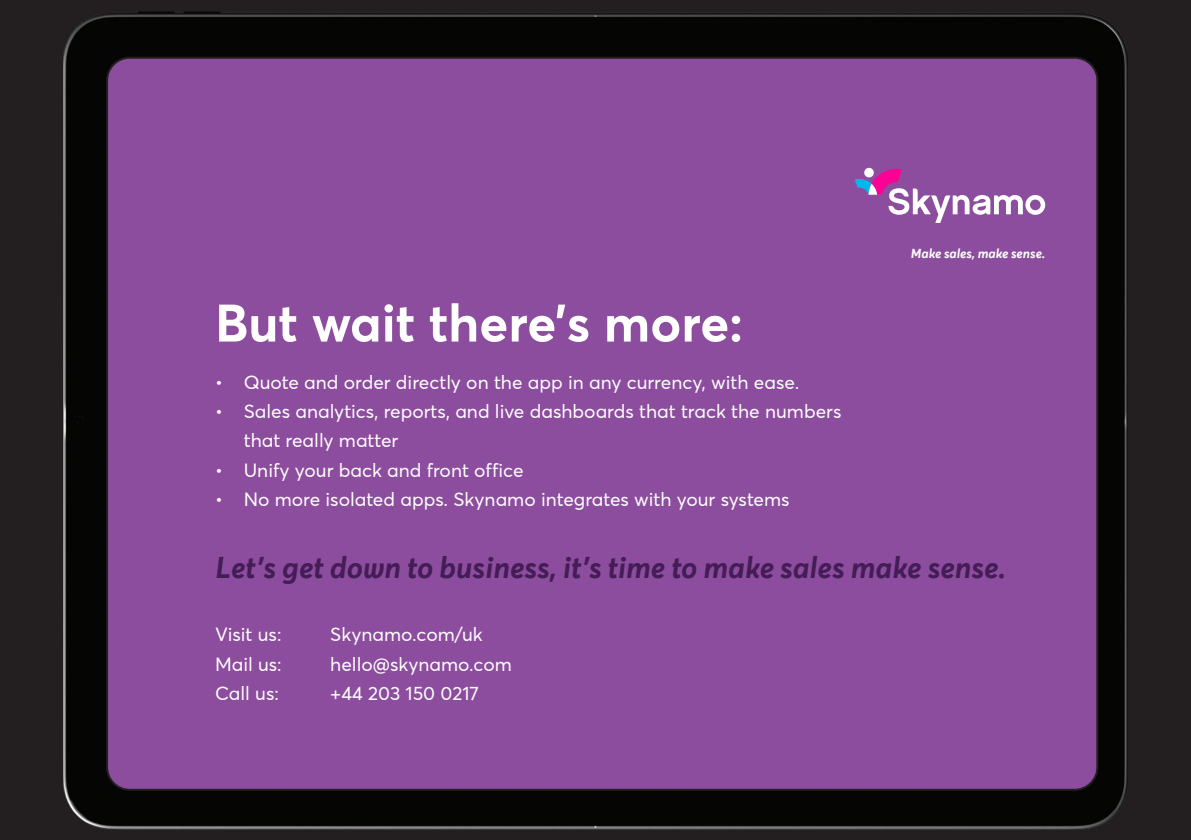
<style>
.page{position:relative;width:1191px;height:840px;background:#fff}
.page>*{position:absolute;margin:0;border:0;box-sizing:border-box;transform-origin:0 0}
.t1{font:700 52px "Averta Std";color:#fff}
.t2{font:italic 700 30px "Averta Std";color:#441c56}
.t3{font:19px/29.2px "Averta Std";color:#fff}
.t4{font:italic 700 13px "Averta Std";color:#fff}
</style>
<div class="page">
<div style="left:0;top:0;width:1191px;height:839px;background:#231f20"></div>
<img style="left:63px;top:11px;width:1065px;height:818px">
<div style="left:107px;top:58px;width:990px;height:731px;background:#8d4d9e;border-radius:23px"></div>
<svg style="left:854px;top:168px;width:191px;height:55px"></svg>
<p class="t1" style="left:215px;top:290px;width:529px">But wait there’s more:</p>
<p class="t3" style="left:215px;top:367px;width:585px">• Quote and order directly on the app in any currency, with ease.</p>
<p class="t3" style="left:244px;top:396px;width:599px;text-indent:-29px">• Sales analytics, reports, and live dashboards that track the numbers that really matter</p>
<p class="t3" style="left:215px;top:455px;width:310px">• Unify your back and front office</p>
<p class="t3" style="left:215px;top:484px;width:576px">• No more isolated apps. Skynamo integrates with your systems</p>
<p class="t4" style="left:910px;top:245px;width:136px">Make sales, make sense.</p>
<p class="t2" style="left:215px;top:548px;width:792px">Let’s get down to business, it’s time to make sales make sense.</p>
<p class="t3" style="left:215px;top:619px;width:68px">Visit us:</p>
<p class="t3" style="left:215px;top:648px;width:68px">Mail us:</p>
<p class="t3" style="left:215px;top:678px;width:65px">Call us:</p>
<p class="t3" style="left:330px;top:619px;width:154px">Skynamo.com/uk</p>
<p class="t3" style="left:330px;top:648px;width:183px">hello@skynamo.com</p>
<p class="t3" style="left:330px;top:678px;width:150px">+44 203 150 0217</p>
</div>
